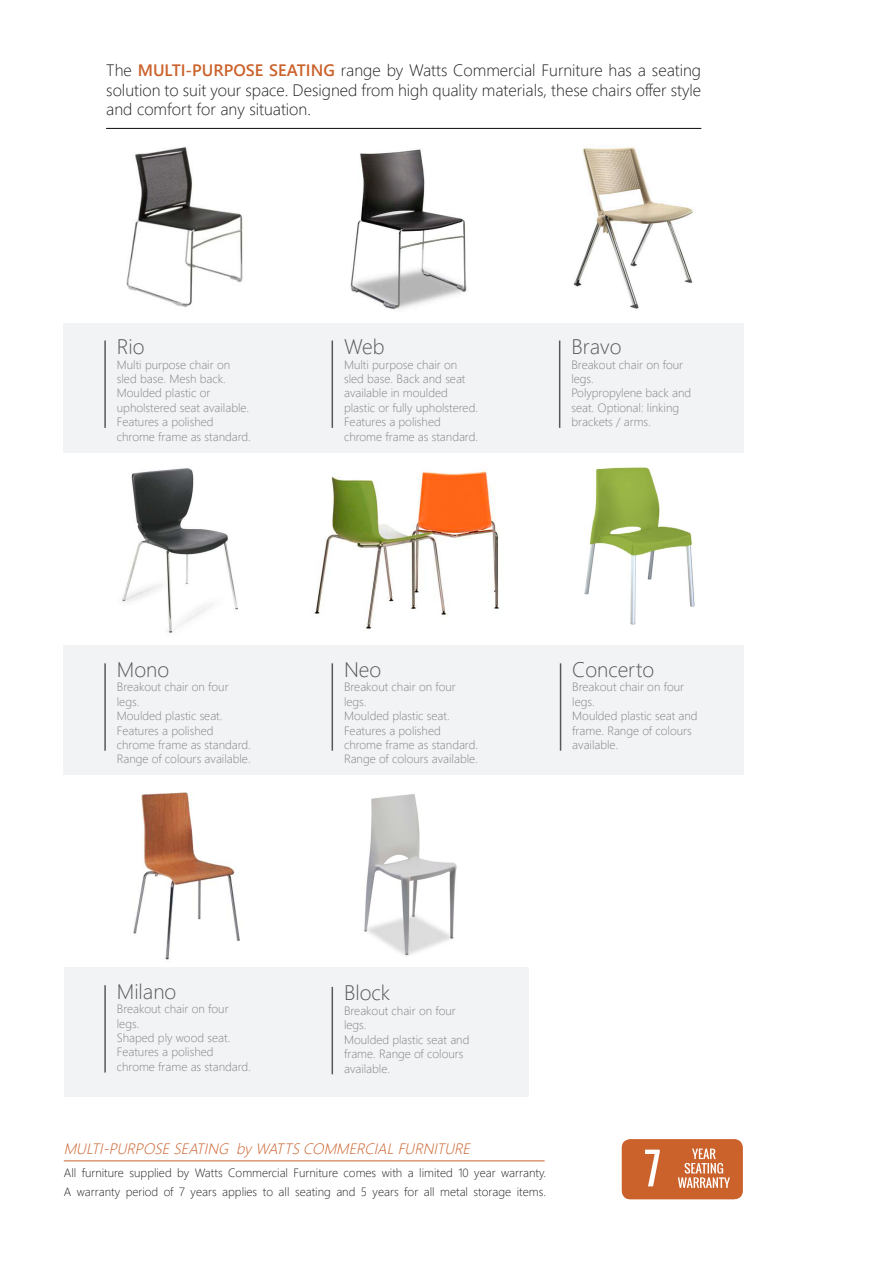
<style>
.page{position:relative;width:893px;height:1263px;background:#fff}
.page>*{position:absolute;margin:0;border:0;box-sizing:border-box;transform-origin:0 0}
.t1{font:300 21px "Segoe UI";color:#57585a}
.t2{font:300 16.5px/19.8px "Segoe UI";color:#231f20;text-align:justify}
.t3{font:italic 300 15px "Segoe UI";color:#cb622c}
.t4{font:300 12px/14.4px "Segoe UI";color:#808285}
.t5{font:300 12px/19.8px "Segoe UI";color:#231f20}
.s1{font-weight:600;color:#cb622c}
</style>
<div class="page">
<hr style="left:64px;top:1160px;width:481px;height:1px;background:#cb622c">
<hr style="left:106px;top:128px;width:595px;height:1px;background:#231f20">
<img style="left:126px;top:147px;width:117px;height:160px">
<img style="left:584px;top:467px;width:111px;height:158px">
<img style="left:122px;top:468px;width:116px;height:165px">
<img style="left:350px;top:149px;width:117px;height:161px">
<img style="left:133px;top:792px;width:107px;height:168px">
<img style="left:314px;top:469px;width:185px;height:160px">
<img style="left:574px;top:147px;width:119px;height:162px">
<img style="left:364px;top:794px;width:93px;height:162px">
<div style="left:64px;top:967px;width:464px;height:130px;background:#f2f3f4"></div>
<div style="left:64px;top:645px;width:680px;height:130px;background:#f2f3f4"></div>
<div style="left:64px;top:323px;width:680px;height:129px;background:#f2f3f4"></div>
<hr style="left:104px;top:340px;width:2px;height:88px;background:#57585a">
<hr style="left:559px;top:340px;width:1px;height:88px;background:#57585a">
<hr style="left:104px;top:663px;width:2px;height:88px;background:#57585a">
<hr style="left:332px;top:663px;width:1px;height:88px;background:#57585a">
<hr style="left:332px;top:340px;width:1px;height:88px;background:#57585a">
<hr style="left:104px;top:985px;width:2px;height:87px;background:#57585a">
<hr style="left:560px;top:663px;width:1px;height:88px;background:#57585a">
<hr style="left:332px;top:987px;width:1px;height:87px;background:#57585a">
<div style="left:622px;top:1139px;width:121px;height:60px;background:#cb622c;border-radius:9px"></div>
<svg style="left:678px;top:1148px;width:52px;height:40px"></svg>
<svg style="left:645px;top:1149px;width:15px;height:37px"></svg>
<h2 class="t2" style="left:106px;top:59px;width:596px">The <span class="s1">MULTI-PURPOSE SEATING</span> range by Watts Commercial Furniture has a seating solution to suit your space. Designed from high quality materials, these chairs offer style and comfort for any situation.</h2>
<p class="t1" style="left:117px;top:330px;width:29px">Rio</p>
<p class="t4" style="left:117px;top:356px;width:136px">Multi purpose chair on sled base. Mesh back.<br>Moulded plastic or upholstered seat available.<br>Features a polished chrome frame as standard.</p>
<p class="t1" style="left:344px;top:330px;width:42px">Web</p>
<p class="t4" style="left:344px;top:356px;width:136px">Multi purpose chair on sled base. Back and seat available in moulded plastic or fully upholstered.<br>Features a polished chrome frame as standard.</p>
<p class="t1" style="left:571px;top:330px;width:52px">Bravo</p>
<p class="t4" style="left:571px;top:356px;width:113px">Breakout chair on four legs.</p>
<p class="t4" style="left:571px;top:385px;width:121px">Polypropylene back and seat. Optional: linking brackets / arms.</p>
<p class="t1" style="left:571px;top:330px;width:41px">Zere</p>
<p class="t4" style="left:571px;top:356px;width:100px">M dium mesh back</p>
<p class="t4" style="left:586px;top:385px;width:113px">ished a uminium base.</p>
<p class="t4" style="left:571px;top:400px;width:135px">Synchron sed adjustment^</p>
<p class="t1" style="left:117px;top:652px;width:54px">Mono</p>
<p class="t4" style="left:117px;top:679px;width:113px">Breakout chair on four legs.</p>
<p class="t4" style="left:117px;top:708px;width:136px">Moulded plastic seat.<br>Features a polished chrome frame as standard.</p>
<p class="t4" style="left:117px;top:751px;width:135px">Range of colours available.</p>
<p class="t1" style="left:344px;top:652px;width:39px">Neo</p>
<p class="t4" style="left:344px;top:679px;width:113px">Breakout chair on four legs.</p>
<p class="t4" style="left:344px;top:708px;width:136px">Moulded plastic seat.<br>Features a polished chrome frame as standard.</p>
<p class="t4" style="left:344px;top:751px;width:135px">Range of colours available.</p>
<p class="t1" style="left:572px;top:652px;width:83px">Concerto</p>
<p class="t4" style="left:572px;top:679px;width:113px">Breakout chair on four legs.</p>
<p class="t4" style="left:572px;top:708px;width:127px">Moulded plastic seat and frame. Range of colours available.</p>
<p class="t1" style="left:117px;top:974px;width:61px">Milano</p>
<p class="t4" style="left:117px;top:1001px;width:113px">Breakout chair on four legs.</p>
<p class="t4" style="left:117px;top:1030px;width:136px">Shaped ply wood seat.<br>Features a polished chrome frame as standard.</p>
<p class="t1" style="left:344px;top:976px;width:48px">Block</p>
<p class="t4" style="left:344px;top:1003px;width:113px">Breakout chair on four legs.</p>
<p class="t4" style="left:344px;top:1032px;width:127px">Moulded plastic seat and frame. Range of colours available.</p>
<p class="t3" style="left:64px;top:1137px;width:412px">MULTI-PURPOSESEATING byWATTSCOMMERCIALFURNITURE</p>
<p class="t5" style="left:64px;top:1162px;width:484px">All furniture supplied by Watts Commercial Furniture comes with a limited 10 year warranty.<br>A warranty period of 7 years applies to all seating and 5 years for all metal storage items.</p>
</div>
